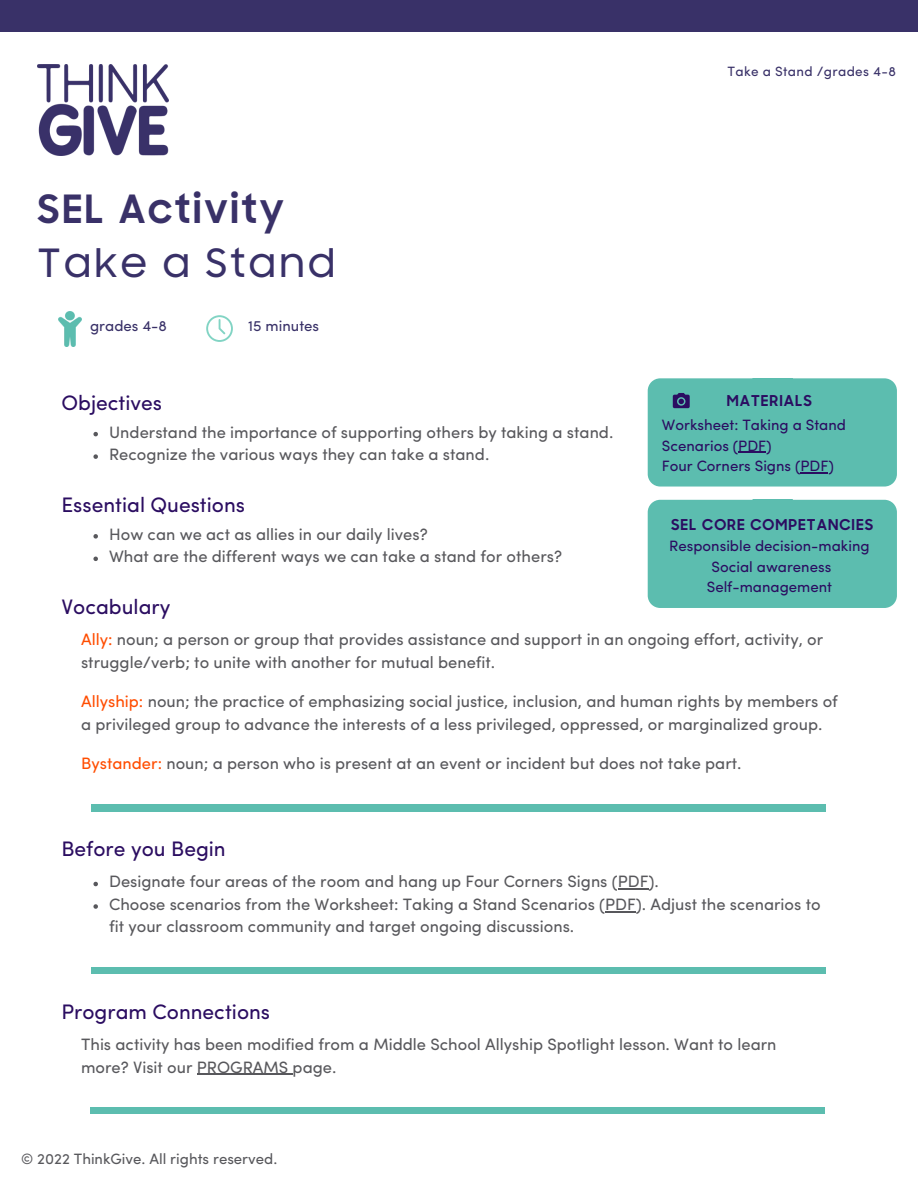
<style>
.page{position:relative;width:918px;height:1188px;background:#fff}
.page>*{position:absolute;margin:0;border:0;box-sizing:border-box;transform-origin:0 0}
.t1{font:700 39px "Samsung Sharp Sans";letter-spacing:.07em;color:#393168}
.t2{font:500 39px "Samsung Sharp Sans";letter-spacing:.07em;color:#393168}
.t3{font:21px "Sofia Pro";color:#2b0d61}
.t4{font:16.5px/23px "Sofia Pro";color:#58585c}
.t5{font:15px/20.2px "Sofia Pro";color:#2b0d61}
.t6{font:15px "Sofia Pro";color:#58585c}
.t7{font:700 15px "Samsung Sharp Sans";letter-spacing:.07em;color:#2b0d61}
.t8{font:15px "Sofia Pro";color:#393168}
.t9{font:13.5px "Sofia Pro";letter-spacing:.025em;color:#393168}
.s1{color:#ff4d00}
</style>
<div class="page">
<div style="left:0;top:0;width:918px;height:32px;background:#393168"></div>
<img style="left:38px;top:64px;width:130px;height:92px">
<svg style="left:206px;top:315px;width:27px;height:27px"></svg>
<img style="left:59px;top:311px;width:22px;height:35px">
<div style="left:648px;top:500px;width:249px;height:108px;background:#5cbdaf"></div>
<div style="left:648px;top:378px;width:249px;height:109px;background:#5cbdaf"></div>
<div style="left:92px;top:805px;width:734px;height:6px;background:#5cbdaf"></div>
<svg style="left:93px;top:432px;width:5px;height:4px"></svg>
<svg style="left:93px;top:454px;width:5px;height:5px"></svg>
<svg style="left:93px;top:534px;width:5px;height:5px"></svg>
<svg style="left:93px;top:557px;width:5px;height:4px"></svg>
<svg style="left:93px;top:882px;width:5px;height:4px"></svg>
<hr style="left:618px;top:889px;width:30px;height:1px;background:#58585c">
<svg style="left:93px;top:904px;width:5px;height:5px"></svg>
<hr style="left:605px;top:911px;width:31px;height:1px;background:#58585c">
<div style="left:90px;top:1108px;width:735px;height:6px;background:#5cbdaf"></div>
<hr style="left:197px;top:1074px;width:96px;height:1px;background:#58585c">
<div style="left:92px;top:967px;width:734px;height:7px;background:#5cbdaf"></div>
<p class="t1" style="left:38px;top:186px;width:248px">SEL Activity</p>
<p class="t2" style="left:38px;top:240px;width:299px">Take a Stand</p>
<p class="t8" style="left:90px;top:320px;width:78px">grades 4-8</p>
<p class="t8" style="left:248px;top:320px;width:72px">15 minutes</p>
<p class="t3" style="left:61px;top:394px;width:102px">Objectives</p>
<p class="t4" style="left:109px;top:422px;width:506px">Understand the importance of supporting others by taking a stand.</p>
<p class="t4" style="left:109px;top:444px;width:382px">Recognize the various ways they can take a stand.</p>
<p class="t3" style="left:61px;top:496px;width:185px">Essential Questions</p>
<p class="t4" style="left:109px;top:524px;width:320px">How can we act as allies in our daily lives?</p>
<p class="t4" style="left:109px;top:547px;width:454px">What are the different ways we can take a stand for others?</p>
<p class="t3" style="left:61px;top:598px;width:111px">Vocabulary</p>
<p class="t9" style="left:728px;top:65px;width:170px">Take a Stand /grades 4-8</p>
<p class="t7" style="left:727px;top:392px;width:87px">MATERIALS</p>
<p class="t5" style="left:662px;top:417px;width:186px">Worksheet: Taking a Stand<br>Scenarios (PDF)</p>
<p class="t5" style="left:662px;top:457px;width:173px">Four Corners Signs (PDF)</p>
<p class="t7" style="left:671px;top:516px;width:204px">SEL CORE COMPETANCIES</p>
<p class="t5" style="left:669px;top:537px;width:202px">Responsible decision-making</p>
<p class="t5" style="left:712px;top:558px;width:121px">Social awareness</p>
<p class="t5" style="left:707px;top:578px;width:127px">Self-management</p>
<p class="t4" style="left:81px;top:629px;width:744px"><span class="s1">Ally:</span> noun; a person or group that provides assistance and support in an ongoing effort, activity, or struggle/verb; to unite with another for mutual benefit.</p>
<p class="t4" style="left:81px;top:691px;width:758px"><span class="s1">Allyship:</span> noun; the practice of emphasizing social justice, inclusion, and human rights by members of a privileged group to advance the interests of a less privileged, oppressed, or marginalized group.</p>
<p class="t4" style="left:81px;top:753px;width:662px"><span class="s1">Bystander:</span> noun; a person who is present at an event or incident but does not take part.</p>
<p class="t3" style="left:61px;top:841px;width:166px">Before you Begin</p>
<p class="t4" style="left:109px;top:872px;width:551px">Designate four areas of the room and hang up Four Corners Signs (PDF).</p>
<p class="t4" style="left:109px;top:895px;width:713px;line-height:22.5px">Choose scenarios from the Worksheet: Taking a Stand Scenarios (PDF). Adjust the scenarios to fit your classroom community and target ongoing discussions.</p>
<p class="t3" style="left:61px;top:1003px;width:210px">Program Connections</p>
<p class="t4" style="left:81px;top:1035px;width:697px;line-height:22.5px">This activity has been modified from a Middle School Allyship Spotlight lesson. Want to learn more? Visit our PROGRAMS page.</p>
<p class="t6" style="left:21px;top:1153px;width:258px">© 2022 ThinkGive. All rights reserved.</p>
</div>
